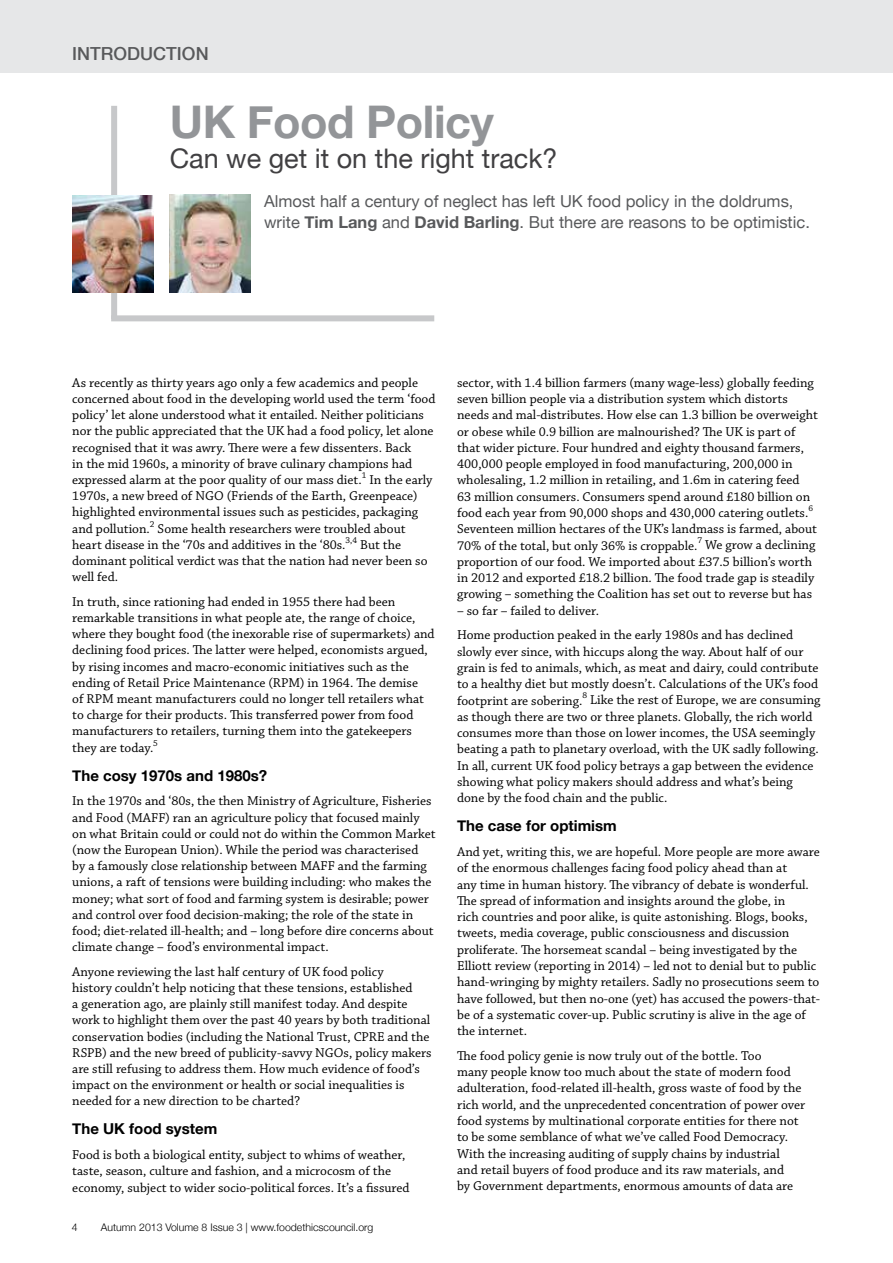
<style>
.page{position:relative;width:893px;height:1263px;background:#fff}
.page>*{position:absolute;margin:0;border:0;box-sizing:border-box;transform-origin:0 0}
.t1{font:700 45px "Helvetica Neue";letter-spacing:-.01em;color:#939598}
.t2{font:27px "Helvetica Neue";color:#414042}
.t3{font:500 18px "Helvetica Neue";color:#58595b}
.t4{font:16.5px/21px "Helvetica Neue";color:#58595b}
.t5{font:700 15px "Helvetica Neue";color:#000}
.t6{font:13.5px/16.4px "Chaparral Pro";color:#000}
.t7{font:300 10.5px "Helvetica Neue";color:#000}
.s1{font-weight:700}
</style>
<div class="page">
<div style="left:0;top:0;width:893px;height:72px;background:#e6e7e8"></div>
<div style="left:111px;top:315px;width:323px;height:6px;background:#c7c8ca"></div>
<div style="left:111px;top:106px;width:6px;height:213px;background:#c7c8ca"></div>
<img style="left:72px;top:195px;width:81px;height:98px">
<img style="left:170px;top:195px;width:80px;height:97px">
<h3 class="t3" style="left:72px;top:39px;width:138px">INTRODUCTION</h3>
<h1 class="t1" style="left:170px;top:87px;width:326px">UK Food Policy</h1>
<h2 class="t2" style="left:170px;top:139px;width:389px">Can we get it on the right track?</h2>
<p class="t4" style="left:264px;top:191px;width:547px">Almost half a century of neglect has left UK food policy in the doldrums, write <span class="s1">Tim Lang</span> and <span class="s1">David Barling</span>. But there are reasons to be optimistic.</p>
<p class="t6" style="left:72px;top:375px;width:365px">As recently as thirty years ago only a few academics and people concerned about food in the developing world used the term ‘food policy’ let alone understood what it entailed. Neither politicians nor the public appreciated that the UK had a food policy, let alone recognised that it was awry. There were a few dissenters. Back<br>in the mid 1960s, a minority of brave culinary champions had expressed alarm at the poor quality of our mass diet.<sup>1</sup> In the early 1970s, a new breed of NGO (Friends of the Earth, Greenpeace) highlighted environmental issues such as pesticides, packaging and pollution.<sup>2</sup> Some health researchers were troubled about heart disease in the ‘70s and additives in the ‘80s.<sup>3,4</sup> But the dominant political verdict was that the nation had never been so well fed.</p>
<p class="t6" style="left:72px;top:594px;width:364px">In truth, since rationing had ended in 1955 there had been remarkable transitions in what people ate, the range of choice, where they bought food (the inexorable rise of supermarkets) and declining food prices. The latter were helped, economists argued, by rising incomes and macro-economic initiatives such as the ending of Retail Price Maintenance (RPM) in 1964. The demise<br>of RPM meant manufacturers could no longer tell retailers what to charge for their products. This transferred power from food manufacturers to retailers, turning them into the gatekeepers they are today.<sup>5</sup></p>
<p class="t5" style="left:72px;top:763px;width:196px">The cosy 1970s and 1980s?</p>
<p class="t6" style="left:72px;top:793px;width:365px">In the 1970s and ‘80s, the then Ministry of Agriculture, Fisheries and Food (MAFF) ran an agriculture policy that focused mainly on what Britain could or could not do within the Common Market (now the European Union). While the period was characterised<br>by a famously close relationship between MAFF and the farming unions, a raft of tensions were building including: who makes the money; what sort of food and farming system is desirable; power and control over food decision-making; the role of the state in food; diet-related ill-health; and – long before dire concerns about climate change – food’s environmental impact.</p>
<p class="t6" style="left:72px;top:964px;width:361px">Anyone reviewing the last half century of UK food policy<br>history couldn’t help noticing that these tensions, established<br>a generation ago, are plainly still manifest today. And despite work to highlight them over the past 40 years by both traditional conservation bodies (including the National Trust, CPRE and the RSPB) and the new breed of publicity-savvy NGOs, policy makers are still refusing to address them. How much evidence of food’s impact on the environment or health or social inequalities is needed for a new direction to be charted?</p>
<p class="t5" style="left:72px;top:1117px;width:146px">The UK food system</p>
<p class="t6" style="left:72px;top:1147px;width:339px">Food is both a biological entity, subject to whims of weather, taste, season, culture and fashion, and a microcosm of the economy, subject to wider socio-political forces. It’s a fissured</p>
<p class="t7" style="left:72px;top:1219px;width:7px">4</p>
<p class="t7" style="left:101px;top:1219px;width:274px">Autumn 2013 Volume 8 Issue 3 | www.foodethicscouncil.org</p>
<p class="t6" style="left:457px;top:375px;width:362px">sector, with 1.4 billion farmers (many wage-less) globally feeding seven billion people via a distribution system which distorts needs and mal-distributes. How else can 1.3 billion be overweight or obese while 0.9 billion are malnourished? The UK is part of that wider picture. Four hundred and eighty thousand farmers, 400,000 people employed in food manufacturing, 200,000 in wholesaling, 1.2 million in retailing, and 1.6m in catering feed<br>63 million consumers. Consumers spend around £180 billion on food each year from 90,000 shops and 430,000 catering outlets.<sup>6<br></sup>Seventeen million hectares of the UK’s landmass is farmed, about 70% of the total, but only 36% is croppable.<sup>7</sup> We grow a declining proportion of our food. We imported about £37.5 billion’s worth in 2012 and exported £18.2 billion. The food trade gap is steadily growing – something the Coalition has set out to reverse but has</p>
<p class="t6" style="left:457px;top:598px;width:338px;line-height:24.8px">– so far – failed to deliver.<br>Home production peaked in the early 1980s and has declined</p>
<p class="t6" style="left:457px;top:644px;width:365px">slowly ever since, with hiccups along the way. About half of our grain is fed to animals, which, as meat and dairy, could contribute to a healthy diet but mostly doesn’t. Calculations of the UK’s food footprint are sobering.<sup>8</sup> Like the rest of Europe, we are consuming as though there are two or three planets. Globally, the rich world consumes more than those on lower incomes, the USA seemingly beating a path to planetary overload, with the UK sadly following.<br>In all, current UK food policy betrays a gap between the evidence showing what policy makers should address and what’s being done by the food chain and the public.</p>
<p class="t5" style="left:457px;top:814px;width:161px">The case for optimism</p>
<p class="t6" style="left:457px;top:844px;width:365px">And yet, writing this, we are hopeful. More people are more aware of the enormous challenges facing food policy ahead than at<br>any time in human history. The vibrancy of debate is wonderful.<br>The spread of information and insights around the globe, in<br>rich countries and poor alike, is quite astonishing. Blogs, books, tweets, media coverage, public consciousness and discussion proliferate. The horsemeat scandal – being investigated by the Elliott review (reporting in 2014) – led not to denial but to public hand-wringing by mighty retailers. Sadly no prosecutions seem to have followed, but then no-one (yet) has accused the powers-that&shy;be of a systematic cover-up. Public scrutiny is alive in the age of the internet.</p>
<p class="t6" style="left:457px;top:1048px;width:350px">The food policy genie is now truly out of the bottle. Too<br>many people know too much about the state of modern food adulteration, food-related ill-health, gross waste of food by the rich world, and the unprecedented concentration of power over food systems by multinational corporate entities for there not to be some semblance of what we’ve called Food Democracy.<br>With the increasing auditing of supply chains by industrial<br>and retail buyers of food produce and its raw materials, and<br>by Government departments, enormous amounts of data are</p>
</div>
